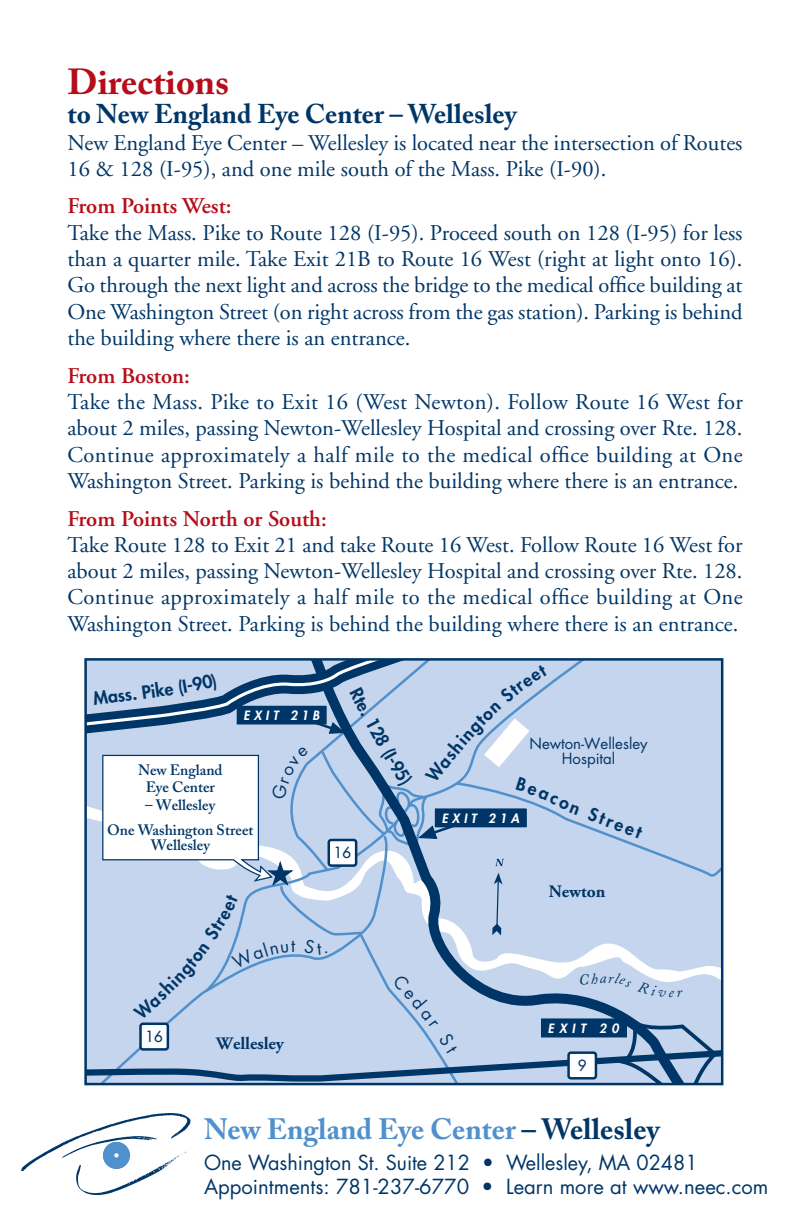
<style>
.page{position:relative;width:810px;height:1215px;background:#fff}
.page>*{position:absolute;margin:0;border:0;box-sizing:border-box;transform-origin:0 0}
.t1{font:700 36px "Adobe Caslon Pro";color:#b50e1a}
.t2{font:700 29.25px "Adobe Caslon Pro";color:#5090cc}
.t3{font:700 27px "Adobe Caslon Pro";color:#003667}
.t4{font:22.5px/26.3px "Adobe Garamond";color:#003667;text-align:justify}
.t5{font:600 22.5px "Adobe Garamond";color:#b50e1a}
.t6{font:20.25px/24.3px "Futura";color:#003667}
.t7{font:700 17.55px "Adobe Garamond";color:#003667}
.t8{font:800 17.55px "Futura";color:#003667}
.t9{font:600 15.08px/17.6px "Adobe Caslon";color:#003667;text-align:center}
.t10{font:15.08px/15.1px "Futura";color:#003667;text-align:center}
.t11{font:15.08px "Futura";color:#003667}
.t12{font:italic 800 12.6px "Futura";letter-spacing:.325em;color:#fff}
.s1{color:#003667}
</style>
<div class="page">
<img style="left:22px;top:1114px;width:169px;height:80px">
<div style="left:103px;top:1142px;width:27px;height:27px;background:#5090cc;border-radius:50%"></div>
<svg style="left:114px;top:1153px;width:5px;height:5px"></svg>
<svg style="left:86px;top:659px;width:636px;height:425px;background:#b6c9e1"></svg>
<h1 class="t1" style="left:68px;top:60px;width:163px">Directions</h1>
<p class="t3" style="left:68px;top:98px;width:451px">to New England Eye Center – Wellesley</p>
<p class="t4" style="left:68px;top:130px;width:677px">New England Eye Center – Wellesley is located near the intersection of Routes<br>16 &amp; 128 (I-95), and one mile south of the Mass. Pike (I-90).</p>
<p class="t5" style="left:68px;top:194px;width:166px">From Points West:</p>
<p class="t4" style="left:68px;top:220px;width:677px">Take the Mass. Pike to Route 128 (I-95). Proceed south on 128 (I-95) for less than a quarter mile. Take Exit 21B to Route 16 West (right at light onto 16).<br>Go through the next light and across the bridge to the medical office building at One Washington Street (on right across from the gas station). Parking is behind the building where there is an entrance.</p>
<p class="t5" style="left:68px;top:363px;width:124px">From Boston:</p>
<p class="t4" style="left:68px;top:389px;width:677px">Take the Mass. Pike to Exit 16 (West Newton). Follow Route 16 West for about 2 miles, passing Newton-Wellesley Hospital and crossing over Rte. 128.<br>Continue approximately a half mile to the medical office building at One Washington Street. Parking is behind the building where there is an entrance.</p>
<p class="t5" style="left:68px;top:506px;width:261px">From Points North or South:</p>
<p class="t4" style="left:68px;top:532px;width:677px">Take Route 128 to Exit 21 and take Route 16 West. Follow Route 16 West for about 2 miles, passing Newton-Wellesley Hospital and crossing over Rte. 128.<br>Continue approximately a half mile to the medical office building at One Washington Street. Parking is behind the building where there is an entrance.</p>
<p class="t8" style="left:92px;top:687px;width:45px;rotate:-7deg">Mass.</p>
<p class="t12" style="left:244px;top:707px;width:77px">EXIT 21B</p>
<p class="t9" style="left:138px;top:761px;width:86px">New England<br>Eye Center</p>
<p class="t9" style="left:107px;top:792px;width:148px;line-height:25px">– Wellesley<br>One Washington Street</p>
<p class="t9" style="left:151px;top:836px;width:61px">Wellesley</p>
<p class="t11" style="left:334px;top:843px;width:19px">16</p>
<p class="t11" style="left:145px;top:1026px;width:19px">16</p>
<p class="t7" style="left:216px;top:1034px;width:69px">Wellesley</p>
<p class="t10" style="left:530px;top:735px;width:120px">Newton-Wellesley<br>Hospital</p>
<p class="t12" style="left:442px;top:810px;width:79px">EXIT 21A</p>
<p class="t8" style="left:575px;top:795px;width:77px;rotate:21deg">n Street</p>
<p class="t7" style="left:549px;top:881px;width:58px">Newton</p>
<p class="t12" style="left:548px;top:1020px;width:72px">EXIT 20</p>
<p class="t11" style="left:578px;top:1055px;width:10px">9</p>
<h2 class="t2" style="left:204px;top:1112px;width:457px">New England Eye Center <span class="s1">– Wellesley</span></h2>
<p class="t6" style="left:204px;top:1150px;width:566px">One Washington St. Suite 212 • Wellesley, MA 02481<br>Appointments: 781-237-6770 • Learn more at www.neec.com</p>
</div>
